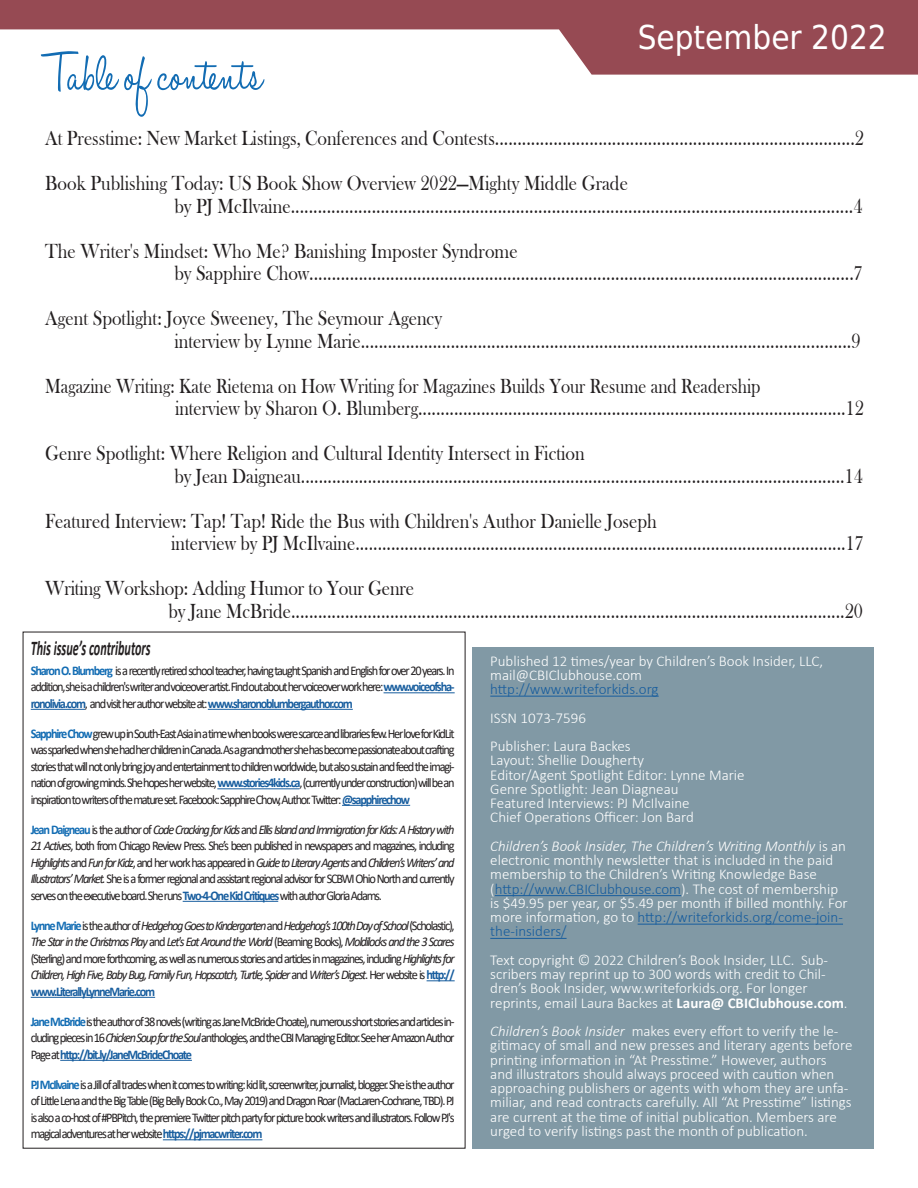
<style>
.page{position:relative;width:918px;height:1188px;background:#fff}
.page>*{position:absolute;margin:0;border:0;box-sizing:border-box;transform-origin:0 0}
.t1{font:64.5px "Halo Handletter";color:#126cb3;scale:.84 1}
.t2{font:33px "DejaVu Sans Condensed";color:#fff}
.t3{font:21px "Bask Old Face";color:#231f20;scale:.88 1}
.t4{font:21px "Bask Old Face";color:#231f20;scale:.87 1}
.t5{font:21px "Bask Old Face";color:#231f20;scale:.84 1}
.t6{font:italic 700 21px "Calibri";color:#231f20;scale:.58 1}
.t7{font:300 15px/14.2px "Calibri";color:#fff}
.t8{font:300 15px "Calibri";color:#175d9e}
.t9{font:13.2px/16.5px "Calibri";letter-spacing:-.1em;color:#231f20;text-align:justify;scale:.93 1}
.t10{font:italic 13.2px/16.5px "Calibri";letter-spacing:-.1em;color:#231f20;text-align:justify;scale:.93 1}
.s1{font-style:italic}
.s2{color:#175d9e}
.s3{font-weight:700}
.s4{font-weight:700;color:#126cb3}
.s5{font-weight:700;color:#175d9e}
.s6{font-weight:700;font-style:normal;color:#126cb3}
.s7{font-style:normal}
.s8{font-weight:700;font-style:normal;color:#175d9e}
</style>
<div class="page">
<div style="left:472px;top:647px;width:402px;height:502px;background:#8199a5"></div>
<hr style="left:490px;top:696px;width:169px;height:1px;background:#175d9e">
<hr style="left:495px;top:895px;width:186px;height:1px;background:#175d9e">
<hr style="left:638px;top:924px;width:205px;height:1px;background:#175d9e">
<hr style="left:490px;top:938px;width:77px;height:1px;background:#175d9e">
<hr style="left:384px;top:692px;width:71px;height:1px;background:#175d9e">
<hr style="left:31px;top:709px;width:54px;height:1px;background:#175d9e">
<hr style="left:208px;top:709px;width:145px;height:1px;background:#175d9e">
<hr style="left:217px;top:788px;width:82px;height:1px;background:#175d9e">
<hr style="left:342px;top:805px;width:68px;height:1px;background:#175d9e">
<hr style="left:183px;top:901px;width:95px;height:1px;background:#175d9e">
<svg style="left:427px;top:980px;width:28px;height:1px"></svg>
<hr style="left:31px;top:997px;width:124px;height:1px;background:#175d9e">
<hr style="left:60px;top:1060px;width:132px;height:1px;background:#175d9e">
<hr style="left:163px;top:1139px;width:99px;height:1px;background:#175d9e">
<svg style="left:0;top:0;width:918px;height:75px;fill:#964a53"></svg>
<p class="t2" style="left:705px;top:1px;width:120px">October</p>
<p class="t2" style="left:638px;top:10px;width:251px">September 2022</p>
<p class="t1" style="left:45px;top:39px;width:260px">Table of contents</p>
<p class="t3" style="left:45px;top:127px;width:932px">At Presstime: New Market Listings, Conferences and Contests................................................................................2</p>
<p class="t3" style="left:45px;top:172px;width:664px">Book Publishing Today: US Book Show Overview 2022—Mighty Middle Grade</p>
<p class="t3" style="left:174px;top:194px;width:783px">by PJ McIlvaine.............................................................................................................................4</p>
<p class="t3" style="left:45px;top:239px;width:538px">The Writer's Mindset: Who Me? Banishing Imposter Syndrome</p>
<p class="t3" style="left:174px;top:262px;width:784px">by Sapphire Chow.........................................................................................................................7</p>
<p class="t3" style="left:45px;top:307px;width:452px">Agent Spotlight: Joyce Sweeney, The Seymour Agency</p>
<p class="t3" style="left:174px;top:329px;width:781px">interview by Lynne Marie.............................................................................................................9</p>
<p class="t5" style="left:45px;top:374px;width:853px">Magazine Writing: Kate Rietema on How Writing for Magazines Builds Your Resume and Readership</p>
<p class="t4" style="left:175px;top:397px;width:793px">interview by Sharon O. Blumberg...............................................................................................12</p>
<p class="t3" style="left:45px;top:442px;width:615px">Genre Spotlight: Where Religion and Cultural Identity Intersect in Fiction</p>
<p class="t4" style="left:174px;top:464px;width:793px">by Jean Daigneau.........................................................................................................................14</p>
<p class="t3" style="left:45px;top:509px;width:697px">Featured Interview: Tap! Tap! Ride the Bus with Children's Author Danielle Joseph</p>
<p class="t4" style="left:171px;top:532px;width:798px">interview by PJ McIlvaine.............................................................................................................17</p>
<p class="t3" style="left:45px;top:577px;width:421px">Writing Workshop: Adding Humor to Your Genre</p>
<p class="t4" style="left:169px;top:599px;width:800px">by Jane McBride...........................................................................................................................20</p>
<p class="t7" style="left:490px;top:653px;width:334px">Published 12 times/year by Children’s Book Insider, LLC,</p>
<p class="t7" style="left:490px;top:668px;width:153px">mail@CBIClubhouse.com</p>
<p class="t8" style="left:490px;top:680px;width:170px">http://www.writeforkids.org</p>
<p class="t7" style="left:490px;top:710px;width:97px">ISSN 1073-7596</p>
<p class="t7" style="left:490px;top:739px;width:142px">Publisher: Laura Backes</p>
<p class="t7" style="left:490px;top:753px;width:155px">Layout: Shellie Dougherty</p>
<p class="t7" style="left:490px;top:767px;width:256px">Editor/Agent Spotlight Editor: Lynne Marie</p>
<p class="t7" style="left:490px;top:782px;width:190px">Genre Spotlight: Jean Diagneau</p>
<p class="t7" style="left:490px;top:796px;width:201px">Featured Interviews: PJ McIlvaine</p>
<p class="t7" style="left:490px;top:810px;width:205px">Chief Operations Officer: Jon Bard</p>
<p class="t7" style="left:490px;top:839px;width:357px"><span class="s1">Children’s Book Insider, The Children’s Writing Monthly</span> is an electronic monthly newsletter that is included in the paid membership to the Children’s Writing Knowledge Base</p>
<p class="t7" style="left:490px;top:881px;width:359px">(<span class="s2">http://www.CBIClubhouse.com</span>). The cost of membership is $49.95 per year, or $5.49 per month if billed monthly. For more information, go to <span class="s2">http://writeforkids.org/come-join&shy;the-insiders/</span></p>
<p class="t7" style="left:490px;top:953px;width:359px">Text copyright © 2022 Children’s Book Insider, LLC. Sub&shy;scribers may reprint up to 300 words with credit to Chil&shy;dren’s Book Insider, www.writeforkids.org. For longer reprints, email Laura Backes at <span class="s3">Laura@ CBIClubhouse.com</span>.</p>
<p class="t7" style="left:490px;top:1024px;width:364px"><span class="s1">Children’s Book Insider</span> makes every effort to verify the le&shy;gitimacy of small and new presses and literary agents before printing information in “At Presstime.” However, authors and illustrators should always proceed with caution when approaching publishers or agents with whom they are unfa&shy;miliar, and read contracts carefully. All “At Presstime” listings are current at the time of initial publication. Members are urged to verify listings past the month of publication.</p>
<p class="t6" style="left:31px;top:633px;width:208px">This issue’s contributors</p>
<p class="t9" style="left:31px;top:662px;width:457px"><span class="s4">Sharon O.Blumberg</span> is a recently retired schoolteacher,having taught Spanish and English for over 20 years.In addition,she is a children's writer and voiceover artist.Find out about her voiceover work here:<span class="s5">www.voiceofsha&shy;ronolivia.com</span>, and visit her author website at:<span class="s5">www.sharonoblumbergauthor.com</span></p>
<p class="t9" style="left:31px;top:725px;width:457px"><span class="s4">Sapphire Chow</span> grew up in South-East Asia in a time when books were scarce and libraries few.Her love for KidLit was sparked when she had her children in Canada.As a grandmother she has become passionate about crafting stories that willnot only bring joy and entertainment to children worldwide,but also sustain and feed the imagi&shy;nation of growing minds.She hopes her website,<span class="s5">www.stories4kids.ca</span>,(currently under construction) willbe an inspiration to writers of the mature set.Facebook:Sapphire Chow,Author.Twitter:<span class="s5">@sapphirechow</span></p>
<p class="t9" style="left:31px;top:821px;width:457px"><span class="s4">Jean Daigneau</span> is the author of <span class="s1">Code Cracking for Kids</span> and <span class="s1">Ellis Island and Immigration for Kids: A History with 21 Actives</span>, both from Chicago Review Press. She’s been published in newspapers and magazines, including <span class="s1">Highlights</span> and <span class="s1">Fun for Kidz</span>, and her work has appeared in <span class="s1">Guide to Literary Agents</span> and <span class="s1">Children’s Writers’ and Illustrators’ Market.</span> She is a former regional and assistant regional advisor for SCBWI Ohio North and currently serves on the executive board.She runs <span class="s5">Two-4-One Kid Critiques</span> with author Gloria Adams.</p>
<p class="t10" style="left:31px;top:917px;width:457px"><span class="s6">Lynne Marie</span> <span class="s7">is the author of</span> Hedgehog Goes to Kindergarten <span class="s7">and</span> Hedgehog’s 100th Day of School<span class="s7">(Scholastic), </span>The Star in the Christmas Play <span class="s7">and</span> Let's Eat Around the World <span class="s7">(Beaming Books),</span> Moldilocks and the 3 Scares <span class="s7">(Sterling) and more forthcoming, as well as numerous stories and articles in magazines, including</span> Highlights for Children, High Five, Baby Bug, Family Fun, Hopscotch, Turtle, Spider <span class="s7">and</span> Writer’s Digest<span class="s7">. Her website is</span> <span class="s8">http:// www.LiterallyLynneMarie.com</span></p>
<p class="t9" style="left:31px;top:1013px;width:457px"><span class="s4">Jane McBride</span> is the author of 38 novels (writing as Jane McBride Choate),numerous short stories and articles in&shy;cluding pieces in 16 <span class="s1">Chicken Soup for the Soul</span>anthologies,and the CBIManaging Editor.See her Amazon Author Page at <span class="s5">http://bit.ly/JaneMcBrideChoate</span></p>
<p class="t9" style="left:31px;top:1076px;width:457px"><span class="s4">PJ McIlvaine</span> is a Jillof alltrades when it comes to writing:kid lit,screenwriter,journalist,blogger.She is the author of Little Lena and the Big Table (Big Belly Book Co., May 2019) and Dragon Roar (MacLaren-Cochrane, TBD). PJ is also a co-host of #PBPitch,the premiere Twitter pitch party for picture book writers and illustrators.Follow PJ's magicaladventures at her website <span class="s5">https://pjmacwriter.com</span></p>
</div>
